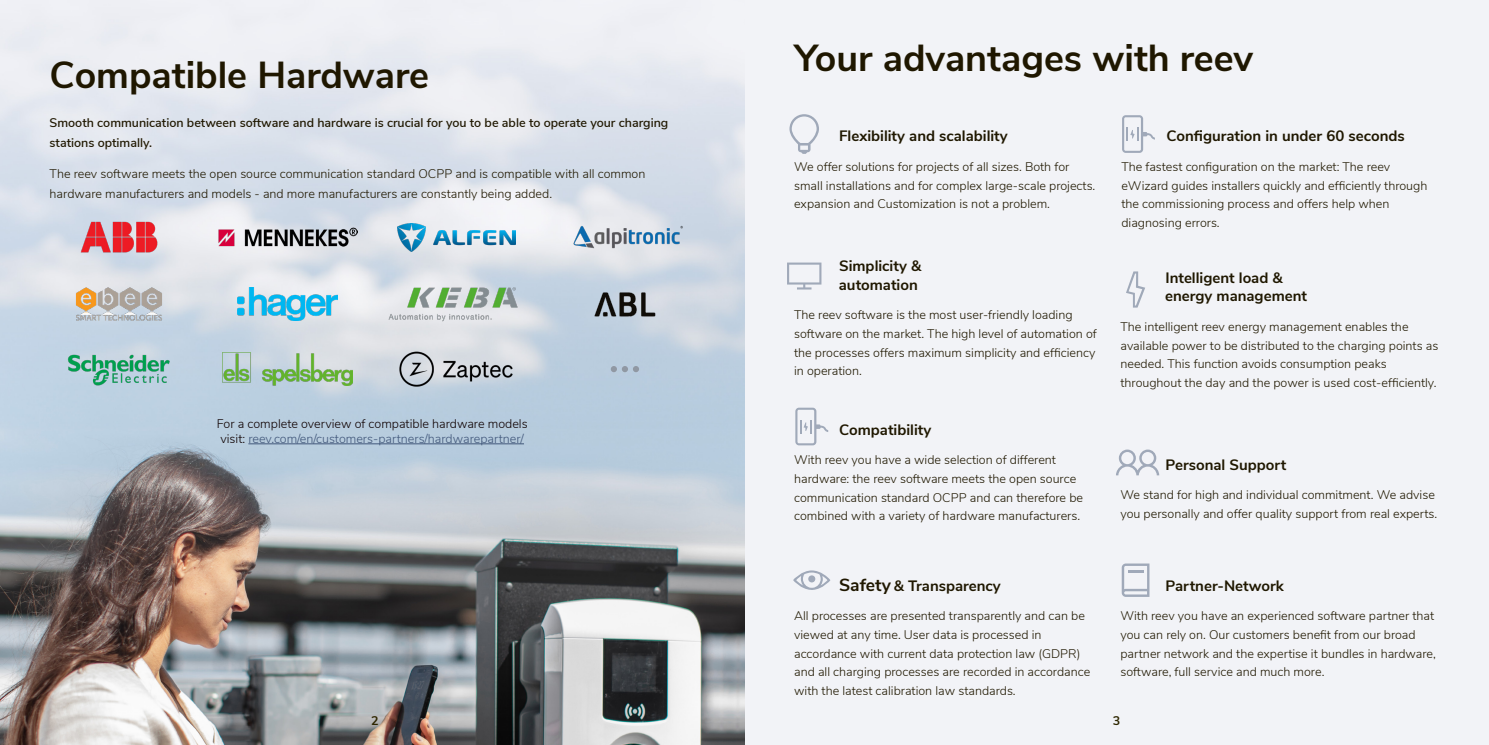
<style>
.page{position:relative;width:1489px;height:745px;background:#fff}
.page>*{position:absolute;margin:0;border:0;box-sizing:border-box;transform-origin:0 0}
.t1{font:700 37.5px "Nunito Sans";color:#1f1700}
.t2{font:700 15px/18.8px "Nunito Sans";color:#1f1700}
.t3{font:300 12.5px/18.8px "Nunito Sans";color:#1f1700}
.t4{font:600 12.5px/20px "Nunito Sans";color:#1f1700}
.t5{font:300 12.5px/15px "Nunito Sans";color:#0e0000}
.t6{font:700 12.5px "Nunito Sans";color:#2e2600}
.s1{color:#41577a}
.s2{font-size:17.5px}
</style>
<div class="page">
<div style="left:744px;top:0;width:744px;height:744px;background:#eff0f5"></div>
<img style="left:0;top:0;width:744px;height:744px">
<svg style="left:795px;top:407px;width:33px;height:38px"></svg>
<svg style="left:1126px;top:271px;width:19px;height:36px"></svg>
<svg style="left:789px;top:114px;width:30px;height:40px"></svg>
<svg style="left:787px;top:262px;width:34px;height:27px"></svg>
<svg style="left:1122px;top:115px;width:32px;height:38px"></svg>
<svg style="left:1116px;top:449px;width:43px;height:26px"></svg>
<svg style="left:793px;top:570px;width:37px;height:19px"></svg>
<svg style="left:1121px;top:563px;width:28px;height:33px"></svg>
<hr style="left:248px;top:443px;width:276px;height:1px;background:#41577a">
<img style="left:555px;top:203px;width:139px;height:68px">
<img style="left:582px;top:274px;width:85px;height:60px">
<img style="left:81px;top:222px;width:76px;height:30px">
<img style="left:398px;top:223px;width:117px;height:28px">
<img style="left:387px;top:338px;width:139px;height:61px">
<img style="left:222px;top:352px;width:131px;height:33px">
<img style="left:238px;top:287px;width:99px;height:33px">
<img style="left:387px;top:281px;width:135px;height:45px">
<img style="left:218px;top:228px;width:139px;height:18px">
<img style="left:70px;top:270px;width:98px;height:68px">
<img style="left:68px;top:354px;width:103px;height:31px">
<div style="left:610px;top:366px;width:7px;height:6px;background:#9098a3;border-radius:50%"></div>
<svg style="left:622px;top:366px;width:17px;height:6px"></svg>
<h1 class="t1" style="left:50px;top:47px;width:381px">Compatible Hardware</h1>
<p class="t4" style="left:50px;top:112px;width:620px">Smooth communication between software and hardware is crucial for you to be able to operate your charging stations optimally.</p>
<p class="t3" style="left:50px;top:162px;width:597px;line-height:20px">The reev software meets the open source communication standard OCPP and is compatible with all common hardware manufacturers and models - and more manufacturers are constantly being added.</p>
<p class="t5" style="left:217px;top:415px;width:312px">For a complete overview of compatible hardware models visit: <span class="s1">reev.com/en/customers-partners/hardwarepartner/</span></p>
<h1 class="t1" style="left:794px;top:31px;width:460px">Your advantages with reev</h1>
<p class="t2" style="left:839px;top:126px;width:170px">Flexibility and scalability</p>
<p class="t3" style="left:794px;top:156px;width:303px">We offer solutions for projects of all sizes. Both for small installations and for complex large-scale projects. expansion and Customization is not a problem.</p>
<p class="t2" style="left:838px;top:255px;width:84px">Simplicity &amp; automation</p>
<p class="t3" style="left:794px;top:304px;width:304px">The reev software is the most user-friendly loading software on the market. The high level of automation of the processes offers maximum simplicity and efficiency in operation.</p>
<p class="t2" style="left:839px;top:419px;width:94px">Compatibility</p>
<p class="t3" style="left:794px;top:449px;width:290px">With reev you have a wide selection of different hardware: the reev software meets the open source communication standard OCPP and can therefore be combined with a variety of hardware manufacturers.</p>
<p class="t2" style="left:839px;top:575px;width:163px"><span class="s2">Safety</span> &amp; Transparency</p>
<p class="t3" style="left:794px;top:605px;width:298px">All processes are presented transparently and can be viewed at any time. User data is processed in accordance with current data protection law (GDPR) and all charging processes are recorded in accordance with the latest calibration law standards.</p>
<p class="t2" style="left:1166px;top:126px;width:240px">Configuration in under 60 seconds</p>
<p class="t3" style="left:1121px;top:156px;width:307px">The fastest configuration on the market: The reev eWizard guides installers quickly and efficiently through the commissioning process and offers help when diagnosing errors.</p>
<p class="t2" style="left:1165px;top:267px;width:143px">Intelligent load &amp; energy management</p>
<p class="t3" style="left:1120px;top:316px;width:319px">The intelligent reev energy management enables the available power to be distributed to the charging points as needed. This function avoids consumption peaks throughout the day and the power is used cost-efficiently.</p>
<p class="t2" style="left:1165px;top:454px;width:122px">Personal Support</p>
<p class="t3" style="left:1120px;top:484px;width:318px">We stand for high and individual commitment. We advise you personally and offer quality support from real experts.</p>
<p class="t2" style="left:1165px;top:575px;width:120px">Partner-Network</p>
<p class="t3" style="left:1120px;top:605px;width:317px">With reev you have an experienced software partner that you can rely on. Our customers benefit from our broad partner network and the expertise it bundles in hardware, software, full service and much more.</p>
<p class="t6" style="left:371px;top:710px;width:9px">2</p>
<p class="t6" style="left:1112px;top:710px;width:9px">3</p>
</div>
